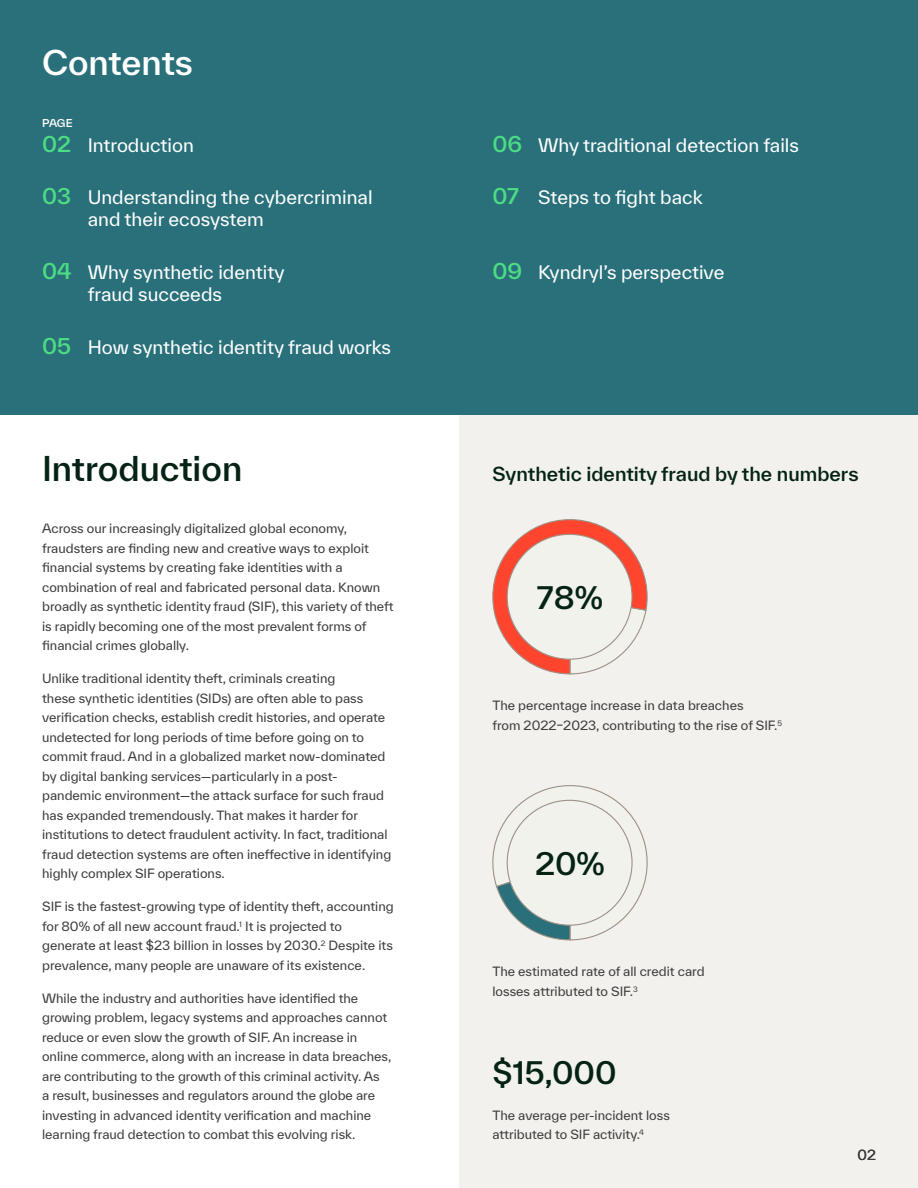
<style>
.page{position:relative;width:918px;height:1188px;background:#fff}
.page>*{position:absolute;margin:0;border:0;box-sizing:border-box;transform-origin:0 0}
.t1{font:500 33px "TWK Everett";color:#042315}
.t2{font:500 33px "TWK Everett";color:#fff}
.t3{font:500 30px "TWK Everett";color:#042315}
.t4{font:500 18.75px "TWK Everett";color:#042315}
.t5{font:18px "TWK Everett";color:#fff}
.t6{font:13.5px "TWK Everett";color:#3d3c3c}
.t7{font:12.3px/19.5px "TWK Everett";color:#3d3c3c}
.t8{font:500 10.5px "TWK Everett";color:#fff}
.s1{font-weight:500;font-size:21px;color:#4cdd84}
</style>
<div class="page">
<div style="left:459px;top:414px;width:459px;height:774px;background:#f2f1ee"></div>
<div style="left:0;top:0;width:918px;height:414px;background:#29707a"></div>
<svg style="left:492px;top:519px;width:156px;height:156px"></svg>
<div style="left:507px;top:534px;width:125px;height:125px;background:#f2f2ed;border-radius:50%"></div>
<svg style="left:492px;top:785px;width:156px;height:156px"></svg>
<div style="left:507px;top:800px;width:125px;height:125px;background:#f2f2ed;border-radius:50%"></div>
<h1 class="t2" style="left:42px;top:40px;width:153px">Contents</h1>
<p class="t8" style="left:42px;top:115px;width:32px">PAGE</p>
<h3 class="t5" style="left:42px;top:132px;width:153px"><span class="s1">02</span> Introduction</h3>
<h3 class="t5" style="left:42px;top:185px;width:332px"><span class="s1">03</span> Understanding the cybercriminal</h3>
<h3 class="t5" style="left:492px;top:185px;width:212px"><span class="s1">07</span> Steps to fight back</h3>
<h3 class="t5" style="left:88px;top:207px;width:178px">and their ecosystem</h3>
<h3 class="t5" style="left:42px;top:259px;width:244px"><span class="s1">04</span> Why synthetic identity</h3>
<h3 class="t5" style="left:492px;top:259px;width:234px"><span class="s1">09</span> Kyndryl’s perspective</h3>
<h3 class="t5" style="left:88px;top:282px;width:136px">fraud succeeds</h3>
<h3 class="t5" style="left:42px;top:334px;width:350px"><span class="s1">05</span> How synthetic identity fraud works</h3>
<h3 class="t5" style="left:492px;top:132px;width:308px"><span class="s1">06</span> Why traditional detection fails</h3>
<h1 class="t1" style="left:42px;top:445px;width:202px">Introduction</h1>
<p class="t7" style="left:42px;top:519px;width:353px">Across our increasingly digitalized global economy, fraudsters are finding new and creative ways to exploit financial systems by creating fake identities with a combination of real and fabricated personal data. Known broadly as synthetic identity fraud (SIF), this variety of theft is rapidly becoming one of the most prevalent forms of financial crimes globally.</p>
<p class="t7" style="left:42px;top:669px;width:351px">Unlike traditional identity theft, criminals creating<br>these synthetic identities (SIDs) are often able to pass verification checks, establish credit histories, and operate undetected for long periods of time before going on to commit fraud. And in a globalized market now-dominated by digital banking services—particularly in a post&shy;pandemic environment—the attack surface for such fraud has expanded tremendously. That makes it harder for institutions to detect fraudulent activity. In fact, traditional fraud detection systems are often ineffective in identifying highly complex SIF operations.</p>
<p class="t7" style="left:42px;top:897px;width:353px">SIF is the fastest-growing type of identity theft, accounting for 80% of all new account fraud.<sup>1</sup> It is projected to generate at least $23 billion in losses by 2030.<sup>2</sup> Despite its prevalence, many people are unaware of its existence.</p>
<p class="t7" style="left:42px;top:988px;width:351px">While the industry and authorities have identified the growing problem, legacy systems and approaches cannot reduce or even slow the growth of SIF. An increase in online commerce, along with an increase in data breaches, are contributing to the growth of this criminal activity. As<br>a result, businesses and regulators around the globe are investing in advanced identity verification and machine learning fraud detection to combat this evolving risk.</p>
<h3 class="t4" style="left:492px;top:461px;width:368px">Synthetic identity fraud by the numbers</h3>
<h2 class="t3" style="left:537px;top:576px;width:67px">78%</h2>
<p class="t7" style="left:492px;top:696px;width:291px">The percentage increase in data breaches<br>from 2022–2023, contributing to the rise of SIF.<sup>5</sup></p>
<h2 class="t3" style="left:535px;top:842px;width:71px">20%</h2>
<p class="t7" style="left:492px;top:962px;width:214px">The estimated rate of all credit card losses attributed to SIF.<sup>3</sup></p>
<h2 class="t3" style="left:492px;top:1052px;width:126px">$15,000</h2>
<p class="t7" style="left:492px;top:1105px;width:179px">The average per-incident loss attributed to SIF activity.<sup>4</sup></p>
<p class="t6" style="left:857px;top:1145px;width:20px">02</p>
<p class="t6" style="left:861px;top:1146px;width:16px">xx</p>
</div>
